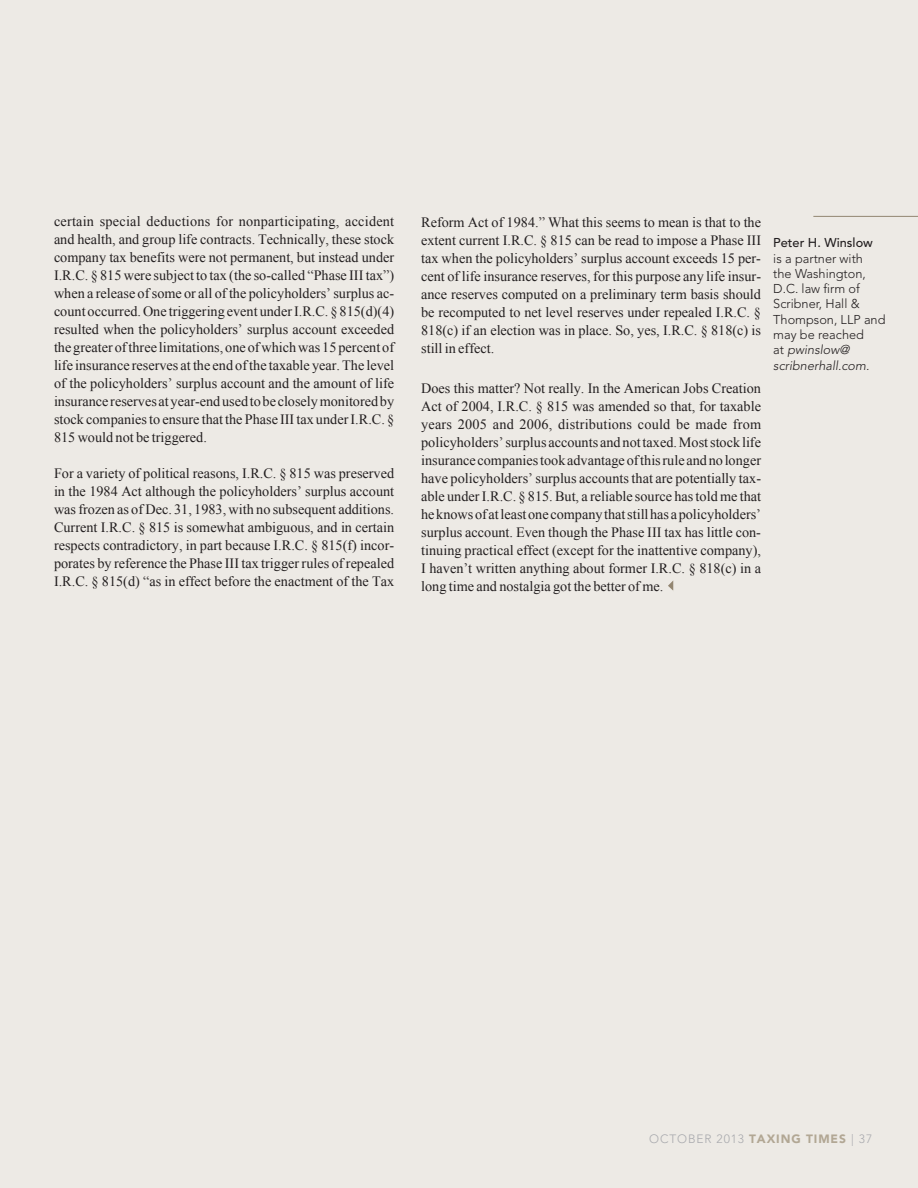
<style>
.page{position:relative;width:918px;height:1188px;background:#edeae5}
.page>*{position:absolute;margin:0;border:0;box-sizing:border-box;transform-origin:0 0}
.t1{font:14.25px/18px "Times New Roman";color:#231f20;text-align:justify}
.t2{font:300 12.75px/15.3px "Avenir LT Std";color:#231f20}
.t3{font:500 12.75px "Avenir LT Std";color:#231f20}
.t4{font:900 12px "Avenir LT Std";letter-spacing:.075em;color:#b2a794}
.t5{font:300 12px "Avenir LT Std";color:#a8a9ad}
.s1{font-style:italic}
.s2{font-weight:300;color:#a8a9ad}
</style>
<div class="page">
<svg style="left:668px;top:580px;width:6px;height:11px"></svg>
<hr style="left:813px;top:216px;width:105px;height:1px;background:#938671">
<p class="t1" style="left:54px;top:212px;width:342px">certain special deductions for nonparticipating, accident and health, and group life contracts. Technically, these stock company tax benefits were not permanent, but instead under I.R.C. § 815 were subject to tax (the so-called “Phase III tax”) when a release of some or all of the policyholders’ surplus ac&shy;count occurred. One triggering event under I.R.C. § 815(d)(4) resulted when the policyholders’ surplus account exceeded the greater of three limitations, one of which was 15 percent of life insurance reserves at the end of the taxable year. The level of the policyholders’ surplus account and the amount of life insurance reserves at year-end used to be closely monitored by stock companies to ensure that the Phase III tax under I.R.C. § 815 would not be triggered.</p>
<p class="t1" style="left:54px;top:464px;width:342px">For a variety of political reasons, I.R.C. § 815 was preserved in the 1984 Act although the policyholders’ surplus account was frozen as of Dec. 31, 1983, with no subsequent additions.<br>Current I.R.C. § 815 is somewhat ambiguous, and in certain respects contradictory, in part because I.R.C. § 815(f) incor&shy;porates by reference the Phase III tax trigger rules of repealed I.R.C. § 815(d) “as in effect before the enactment of the Tax</p>
<p class="t1" style="left:421px;top:214px;width:341px">Reform Act of 1984.” What this seems to mean is that to the extent current I.R.C. § 815 can be read to impose a Phase III tax when the policyholders’ surplus account exceeds 15 per&shy;cent of life insurance reserves, for this purpose any life insur&shy;ance reserves computed on a preliminary term basis should be recomputed to net level reserves under repealed I.R.C. § 818(c) if an election was in place. So, yes, I.R.C. § 818(c) is still in effect.</p>
<p class="t1" style="left:421px;top:379px;width:342px">Does this matter? Not really. In the American Jobs Creation Act of 2004, I.R.C. § 815 was amended so that, for taxable years 2005 and 2006, distributions could be made from policyholders’ surplus accounts and not taxed. Most stock life insurance companies took advantage of this rule and no longer have policyholders’ surplus accounts that are potentially tax&shy;able under I.R.C. § 815. But, a reliable source has told me that he knows of at least one company that still has a policyholders’ surplus account. Even though the Phase III tax has little con&shy;tinuing practical effect (except for the inattentive company), I haven’t written anything about former I.R.C. § 818(c) in a long time and nostalgia got the better of me.</p>
<p class="t3" style="left:773px;top:235px;width:101px">Peter H. Winslow</p>
<p class="t2" style="left:773px;top:251px;width:114px">is a partner with<br>the Washington,<br>D.C. law firm of<br>Scribner, Hall &amp;<br>Thompson, LLP and may be reached<br>at <span class="s1">pwinslow@ scribnerhall.com.</span></p>
<p class="t5" style="left:649px;top:1132px;width:10px">october</p>
<p class="t4" style="left:717px;top:1132px;width:157px"><span class="s2">2013</span> TAXING TIMES <span class="s2">| 37</span></p>
<p class="t5" style="left:649px;top:1132px;width:9px">o</p>
</div>
